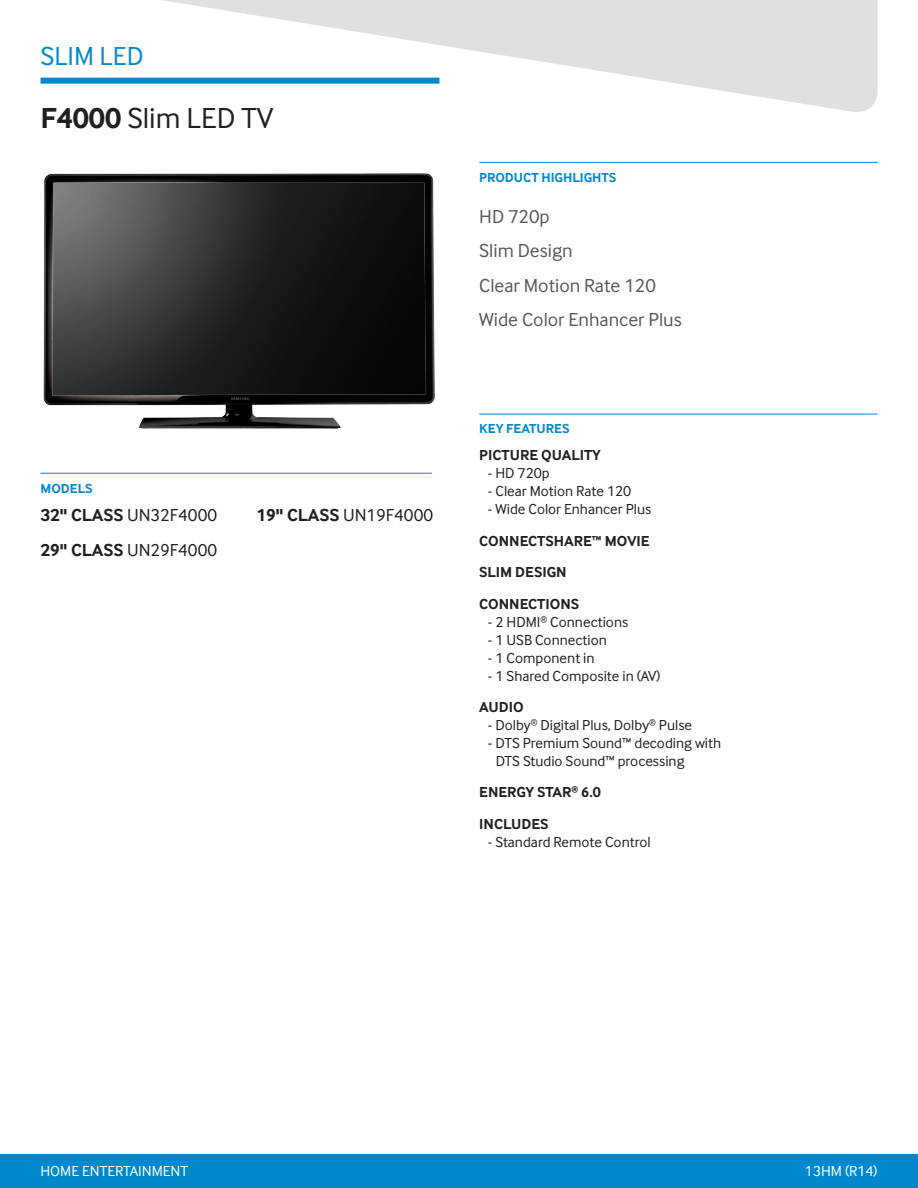
<style>
.page{position:relative;width:918px;height:1188px;background:#fff}
.page>*{position:absolute;margin:0;border:0;box-sizing:border-box;transform-origin:0 0}
.PRODUCT_HIGHLIGHTS{font:30px "Inter Face";color:#231f20}
.t1{font:27px "Inter Face";color:#0088ce}
.PRODUCT_HIGHLIGHTS-2{font:19.5px "Inter Face";color:#57585a}
.t2{font:18px "Inter Face";color:#231f20}
.t3{font:15px/18px "Inter Face";color:#231f20}
.t4{font:700 15px "Inter Face";color:#231f20}
.t5{font:15px "Inter Face";color:#fff}
.t6{font:700 13.5px "Inter Face";color:#0088ce}
.s1{font-weight:700}
</style>
<div class="page">
<svg style="left:160px;top:0;width:718px;height:112px;fill:#e0e1df"></svg>
<div style="left:40px;top:78px;width:400px;height:6px;background:#0088ce"></div>
<hr style="left:479px;top:162px;width:399px;height:1px;background:#0088ce">
<hr style="left:479px;top:414px;width:399px;height:1px;background:#0088ce">
<div style="left:0;top:1154px;width:918px;height:34px;background:#0088ce"></div>
<img style="left:43px;top:173px;width:392px;height:256px">
<hr style="left:40px;top:473px;width:392px;height:1px;background:#0088ce">
<p class="t1" style="left:40px;top:41px;width:105px">SLIM LED</p>
<p class="PRODUCT_HIGHLIGHTS" style="left:40px;top:101px;width:234px"><span class="s1">F4000</span> Slim LED TV</p>
<p class="t6" style="left:40px;top:480px;width:54px">MODELS</p>
<p class="t2" style="left:40px;top:505px;width:178px"><span class="s1">32" CLASS</span> UN32F4000</p>
<p class="t2" style="left:256px;top:505px;width:178px"><span class="s1">19" CLASS</span> UN19F4000</p>
<p class="t2" style="left:40px;top:540px;width:178px"><span class="s1">29" CLASS</span> UN29F4000</p>
<p class="t6" style="left:479px;top:169px;width:139px">PRODUCT HIGHLIGHTS</p>
<p class="PRODUCT_HIGHLIGHTS-2" style="left:479px;top:205px;width:72px">HD 720p</p>
<p class="PRODUCT_HIGHLIGHTS-2" style="left:479px;top:240px;width:95px">Slim Design</p>
<p class="PRODUCT_HIGHLIGHTS-2" style="left:479px;top:274px;width:178px">Clear Motion Rate 120</p>
<p class="PRODUCT_HIGHLIGHTS-2" style="left:479px;top:309px;width:204px">Wide Color Enhancer Plus</p>
<p class="t6" style="left:479px;top:421px;width:92px">KEY FEATURES</p>
<p class="t4" style="left:479px;top:447px;width:123px">PICTURE QUALITY</p>
<p class="t3" style="left:488px;top:464px;width:63px">- HD 720p</p>
<p class="t3" style="left:488px;top:482px;width:145px">- Clear Motion Rate 120</p>
<p class="t3" style="left:488px;top:500px;width:165px">- Wide Color Enhancer Plus</p>
<p class="t4" style="left:479px;top:532px;width:172px">CONNECTSHARE™ MOVIE</p>
<p class="t4" style="left:479px;top:564px;width:89px">SLIM DESIGN</p>
<p class="t4" style="left:479px;top:595px;width:101px">CONNECTIONS</p>
<p class="t3" style="left:488px;top:613px;width:142px">- 2 HDMI<sup>®</sup> Connections</p>
<p class="t3" style="left:488px;top:631px;width:121px">- 1 USB Connection</p>
<p class="t3" style="left:488px;top:649px;width:108px">- 1 Component in</p>
<p class="t3" style="left:488px;top:667px;width:174px">- 1 Shared Composite in (AV)</p>
<p class="t4" style="left:479px;top:699px;width:46px">AUDIO</p>
<p class="t3" style="left:488px;top:716px;width:206px">- Dolby<sup>®</sup> Digital Plus, Dolby<sup>®</sup> Pulse</p>
<p class="t3" style="left:496px;top:733px;width:227px;text-indent:-8px">- DTS Premium Sound™ decoding with<br>DTS Studio Sound™ processing</p>
<p class="t4" style="left:479px;top:783px;width:123px">ENERGY STAR<sup>®</sup> 6.0</p>
<p class="t4" style="left:479px;top:815px;width:71px">INCLUDES</p>
<p class="t3" style="left:488px;top:832px;width:164px">- Standard Remote Control</p>
<p class="t5" style="left:40px;top:1163px;width:149px">HOME ENTERTAINMENT</p>
<p class="t5" style="left:805px;top:1163px;width:74px">13HM (R14)</p>
</div>
